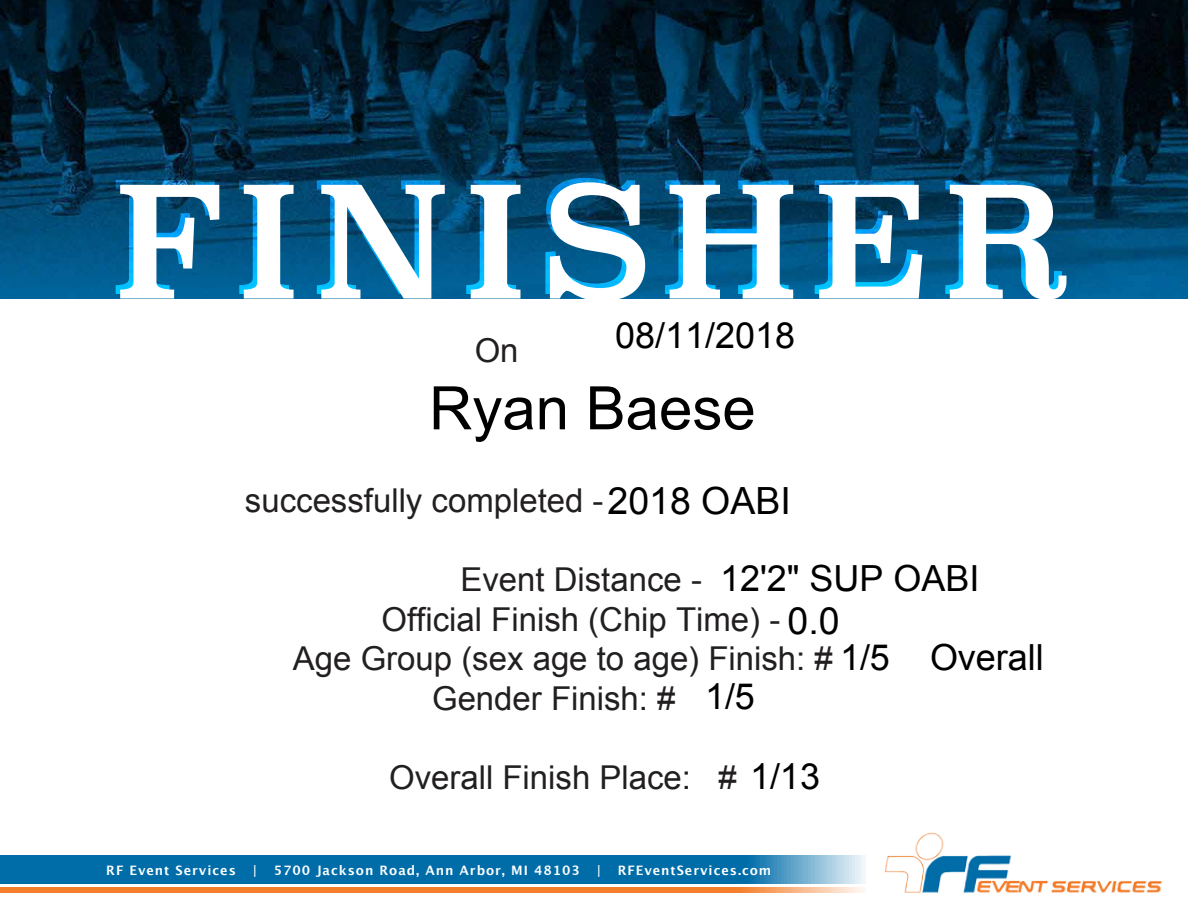
<style>
.page{position:relative;width:1188px;height:918px;background:#fff}
.page>*{position:absolute;margin:0;border:0;box-sizing:border-box;transform-origin:0 0}
.t1{font:153px "Superclarendon";letter-spacing:.1em;color:#fff}
.t2{font:60px "Arial";color:#000}
.t3{font:37.5px "Arial";color:#000}
.t4{font:36px "Arial";color:#000}
.t5{font:32.85px "Arial";color:#221f20}
.t6{font:700 13.05px "Lucida Grande";letter-spacing:.075em;color:#fff}
.s1{font-size:36px;color:#000}
</style>
<div class="page">
<img style="left:0;top:0;width:1188px;height:298px">
<img style="left:884px;top:832px;width:278px;height:61px">
<svg style="left:0;top:856px;width:865px;height:27px;background:#1076ae"></svg>
<svg style="left:0;top:887px;width:865px;height:5px;background:#f48739"></svg>
<h1 class="t1" style="left:110px;top:135px;width:957px">FINISHER</h1>
<p class="t5" style="left:475px;top:328px;width:45px">On</p>
<p class="t4" style="left:615px;top:315px;width:182px">08/11/2018</p>
<h2 class="t2" style="left:429px;top:375px;width:328px">Ryan Baese</h2>
<p class="t3" style="left:608px;top:480px;width:185px">2018 OABI</p>
<p class="t5" style="left:245px;top:479px;width:360px">successfully completed -</p>
<p class="t4" style="left:720px;top:558px;width:261px">12'2" SUP OABI</p>
<p class="t5" style="left:460px;top:558px;width:243px">Event Distance -</p>
<p class="t5" style="left:382px;top:598px;width:400px">Official Finish (Chip Time) -</p>
<p class="t5" style="left:293px;top:637px;width:599px">Age Group (sex age to age) Finish: # <span class="s1">1/5</span></p>
<p class="t5" style="left:432px;top:677px;width:245px">Gender Finish: #</p>
<p class="t3" style="left:788px;top:600px;width:54px">0.0</p>
<p class="t4" style="left:930px;top:638px;width:115px">Overall</p>
<p class="t4" style="left:705px;top:677px;width:52px">1/5</p>
<p class="t5" style="left:389px;top:756px;width:432px">Overall Finish Place: # <span class="s1">1/13</span></p>
<p class="t6" style="left:106px;top:860px;width:131px">RF Event Services</p>
<p class="t6" style="left:252px;top:860px;width:6px">|</p>
<p class="t6" style="left:274px;top:860px;width:308px">5700 Jackson Road, Ann Arbor, MI 48103</p>
<p class="t6" style="left:596px;top:860px;width:6px">|</p>
<p class="t6" style="left:618px;top:860px;width:155px">RFEventServices.com</p>
</div>
